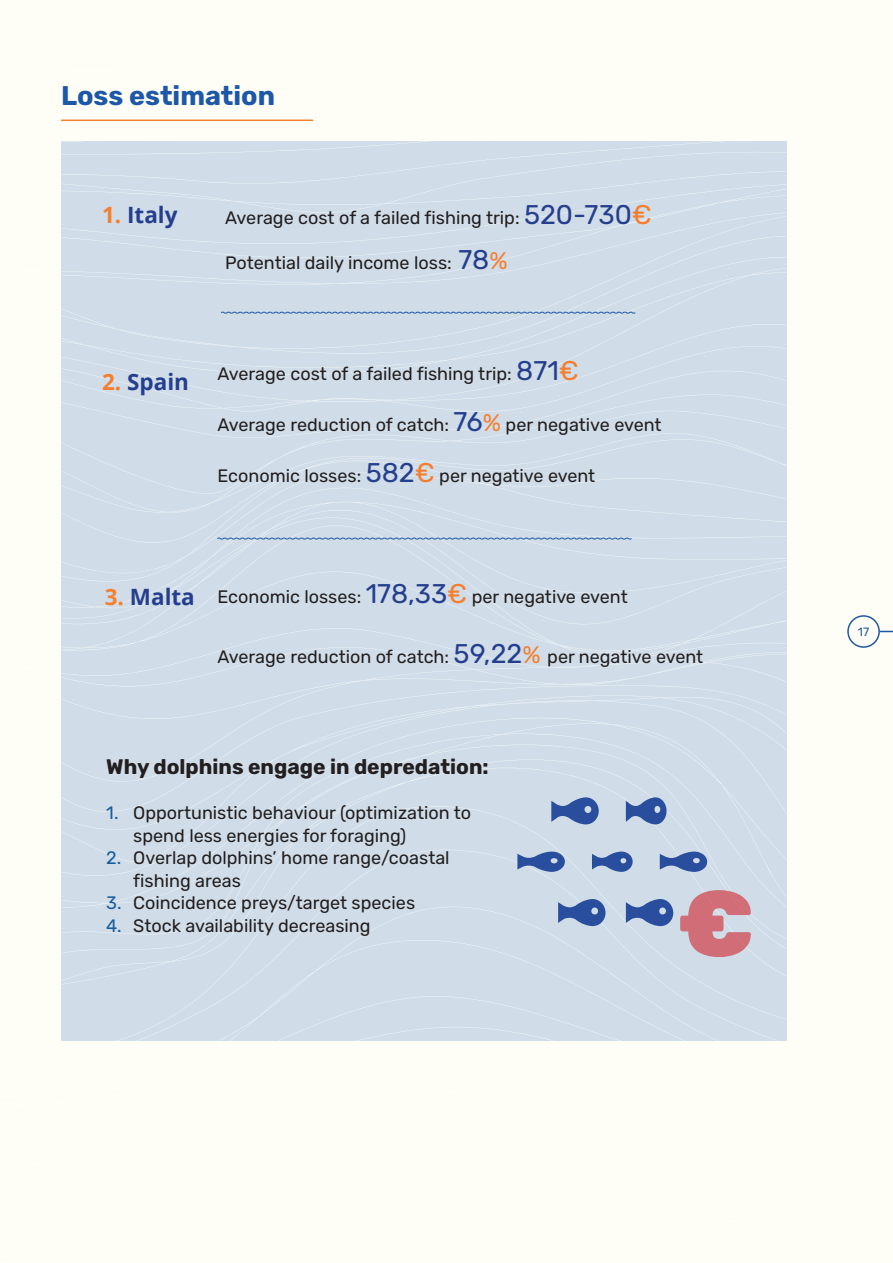
<style>
.page{position:relative;width:893px;height:1263px;background:#fffef6}
.page>*{position:absolute;margin:0;border:0;box-sizing:border-box;transform-origin:0 0}
.t1{font:900 93px "Rubik";color:#d1232a}
.t2{font:700 27px "Rubik";color:#1d58a8}
.t3{font:700 22.5px "Open Sans";color:#253f8e}
.t4{font:700 21px "Rubik";color:#231f20}
.t5{font:18px/22.5px "Rubik";color:#231f20}
.t6{font:12px "Rubik";color:#1e58a7}
.s1{color:#f47f31}
.s2{font-size:27px;color:#253f8e}
.s3{font-size:27px;color:#f47f31}
.s4{font-size:24px;color:#f47f31}
.s5{color:#175d9e}
</style>
<div class="page">
<div style="left:847px;top:615px;width:33px;height:33px;border:2px solid #1e58a7;border-radius:50%"></div>
<svg style="left:879px;top:631px;width:14px;height:1px"></svg>
<div style="left:61px;top:141px;width:726px;height:30px;background:#d0dde8"></div>
<div style="left:61px;top:171px;width:726px;height:12px;background:#d0dde8"></div>
<div style="left:61px;top:183px;width:726px;height:28px;background:#d0dde8"></div>
<div style="left:61px;top:211px;width:726px;height:25px;background:#d0dde8"></div>
<div style="left:61px;top:236px;width:726px;height:32px;background:#d0dde8"></div>
<div style="left:61px;top:268px;width:726px;height:56px;background:#d0dde8"></div>
<div style="left:61px;top:324px;width:726px;height:47px;background:#d0dde8"></div>
<div style="left:61px;top:371px;width:726px;height:40px;background:#d0dde8"></div>
<div style="left:61px;top:411px;width:726px;height:28px;background:#d0dde8"></div>
<div style="left:61px;top:439px;width:726px;height:22px;background:#d0dde8"></div>
<div style="left:61px;top:461px;width:726px;height:41px;background:#d0dde8"></div>
<div style="left:61px;top:502px;width:726px;height:8px;background:#d0dde8"></div>
<div style="left:61px;top:510px;width:726px;height:15px;background:#d0dde8"></div>
<div style="left:61px;top:525px;width:726px;height:103px;background:#d0dde8"></div>
<div style="left:61px;top:628px;width:726px;height:24px;background:#d0dde8"></div>
<svg style="left:61px;top:652px;width:726px;height:33px;background:#d1dde8"></svg>
<div style="left:61px;top:685px;width:726px;height:10px;background:#d0dde8"></div>
<svg style="left:61px;top:695px;width:726px;height:23px;background:#d1dde8"></svg>
<div style="left:61px;top:718px;width:726px;height:16px;background:#d0dde8"></div>
<div style="left:61px;top:734px;width:726px;height:25px;background:#d0dde8"></div>
<div style="left:61px;top:759px;width:726px;height:47px;background:#d0dde8"></div>
<div style="left:61px;top:806px;width:726px;height:101px;background:#d0dde8"></div>
<div style="left:61px;top:907px;width:726px;height:89px;background:#d0dde8"></div>
<div style="left:61px;top:996px;width:726px;height:45px;background:#d0dde8"></div>
<hr style="left:61px;top:120px;width:252px;height:1px;background:#f47f31">
<svg style="left:592px;top:851px;width:41px;height:21px"></svg>
<svg style="left:517px;top:851px;width:48px;height:21px"></svg>
<svg style="left:558px;top:899px;width:47px;height:27px"></svg>
<svg style="left:551px;top:797px;width:48px;height:27px"></svg>
<svg style="left:626px;top:797px;width:40px;height:27px"></svg>
<svg style="left:626px;top:899px;width:47px;height:27px"></svg>
<svg style="left:660px;top:851px;width:47px;height:21px"></svg>
<svg style="left:221px;top:311px;width:415px;height:3px"></svg>
<svg style="left:217px;top:537px;width:415px;height:3px"></svg>
<h2 class="t2" style="left:61px;top:80px;width:216px">Loss estimation</h2>
<p class="t3" style="left:102px;top:199px;width:77px"><span class="s1">1.</span> Italy</p>
<p class="t5" style="left:225px;top:207px;width:428px">Average cost of a failed fishing trip: <span class="s2">520-730</span><span class="s3">€</span></p>
<p class="t5" style="left:225px;top:252px;width:284px">Potential daily income loss: <span class="s2">78</span><span class="s4">%</span></p>
<p class="t3" style="left:102px;top:366px;width:88px"><span class="s1">2.</span> Spain</p>
<p class="t5" style="left:217px;top:363px;width:363px">Average cost of a failed fishing trip: <span class="s2">871</span><span class="s3">€</span></p>
<p class="t5" style="left:217px;top:414px;width:446px">Average reduction of catch: <span class="s2">76</span><span class="s4">%</span> per negative event</p>
<p class="t5" style="left:217px;top:465px;width:379px">Economic losses: <span class="s2">582</span><span class="s3">€</span> per negative event</p>
<p class="t3" style="left:105px;top:581px;width:92px"><span class="s1">3.</span> Malta</p>
<p class="t5" style="left:217px;top:586px;width:412px">Economic losses: <span class="s2">178,33</span><span class="s3">€</span> per negative event</p>
<p class="t5" style="left:217px;top:646px;width:487px">Average reduction of catch: <span class="s2">59,22</span><span class="s4">%</span> per negative event</p>
<p class="t4" style="left:106px;top:755px;width:384px">Why dolphins engage in depredation:</p>
<p class="t5" style="left:133px;top:802px;width:339px;text-indent:-27px"><span class="s5">1.</span> Opportunistic behaviour (optimization to spend less energies for foraging)</p>
<p class="t5" style="left:133px;top:847px;width:318px;text-indent:-27px"><span class="s5">2.</span> Overlap dolphins’ home range/coastal fishing areas</p>
<p class="t5" style="left:106px;top:892px;width:310px"><span class="s5">3.</span> Coincidence preys/target species</p>
<p class="t5" style="left:106px;top:915px;width:266px"><span class="s5">4.</span> Stock availability decreasing</p>
<h1 class="t1" style="left:678px;top:868px;width:78px">€</h1>
<p class="t6" style="left:858px;top:625px;width:13px">17</p>
</div>
